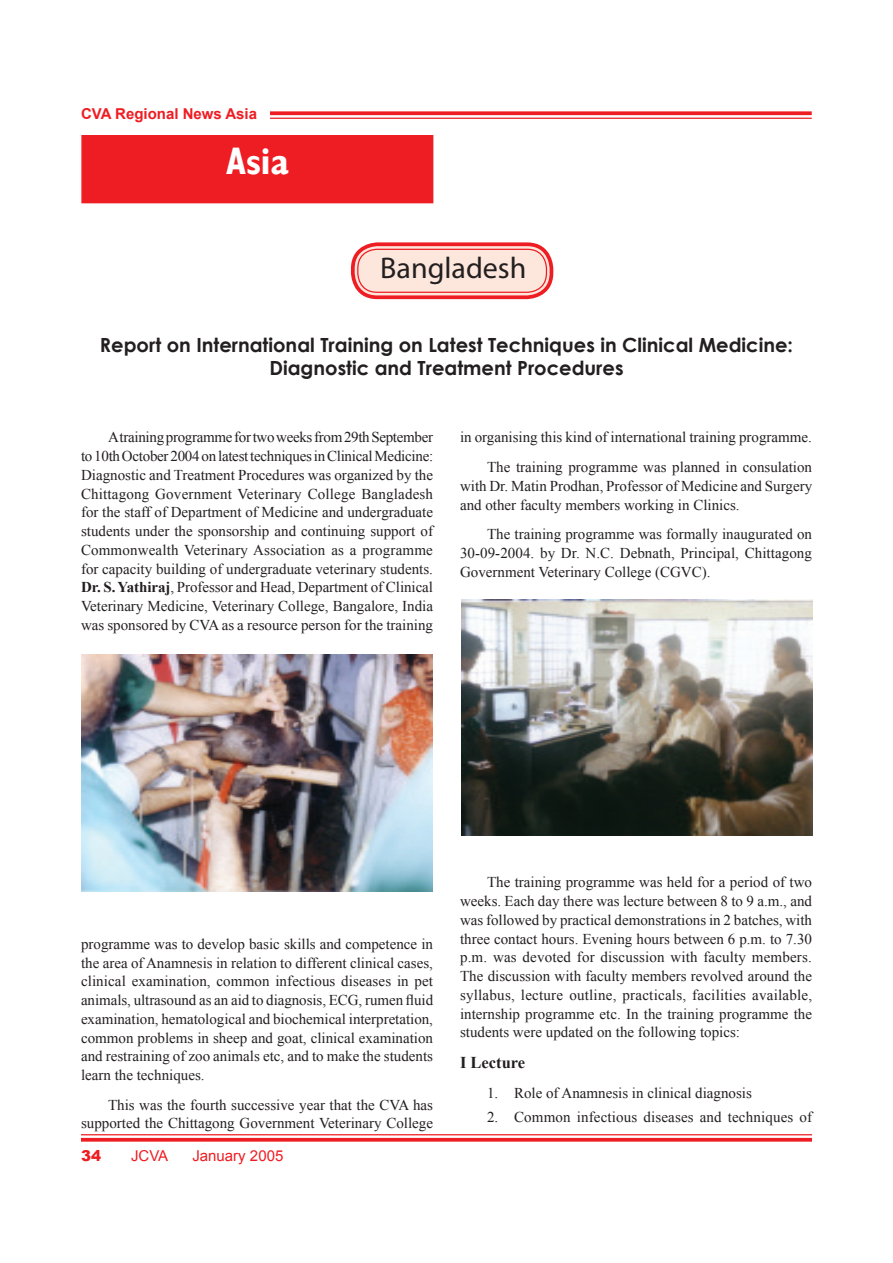
<style>
.page{position:relative;width:893px;height:1263px;background:#fff}
.page>*{position:absolute;margin:0;border:0;box-sizing:border-box;transform-origin:0 0}
.t1{font:700 37.5px "Gill Sans Condensed";color:#fff}
.t2{font:30px "Myriad Pro";color:#231f20}
.t3{font:700 19.5px/23.4px "Century Gothic";color:#231f20;text-align:center}
.t4{font:700 16.5px "Times New Roman";color:#231f20}
.t5{font:15px/18.8px "Times New Roman";color:#231f20;text-align:justify}
.t6{font:700 15px "Arial";color:#ee1d23}
.t7{font:15px "Arial";color:#ee1d23}
.t8{font:900 15px "Arial";color:#ee1d23}
.s1{font-weight:700}
</style>
<div class="page">
<svg style="left:270px;top:111px;width:542px;height:4px;fill:#ee1d23"></svg>
<hr style="left:270px;top:118px;width:542px;height:1px;background:#ee1d23">
<hr style="left:81px;top:1134px;width:731px;height:1px;background:#ee1d23">
<svg style="left:81px;top:1138px;width:731px;height:4px;fill:#ee1d23"></svg>
<div style="left:81px;top:135px;width:352px;height:68px;background:#ee1d23"></div>
<div style="left:355px;top:246px;width:195px;height:49px;background:#fde7dc;border-radius:22px"></div>
<div style="left:351px;top:242px;width:202px;height:57px;border:4px solid #ee1d23;border-radius:24px"></div>
<div style="left:357px;top:249px;width:190px;height:44px;border:1px solid #ee1d23;border-radius:19px"></div>
<img style="left:81px;top:655px;width:351px;height:237px">
<img style="left:461px;top:599px;width:351px;height:236px">
<p class="t6" style="left:81px;top:104px;width:178px">CVA Regional News Asia</p>
<h1 class="t1" style="left:226px;top:139px;width:64px">Asia</h1>
<h2 class="t2" style="left:380px;top:250px;width:148px">Bangladesh</h2>
<h3 class="t3" style="left:100px;top:332px;width:695px">Report on International Training on Latest Techniques in Clinical Medicine:<br>Diagnostic and Treatment Procedures</h3>
<p class="t5" style="left:81px;top:428px;width:354px;text-indent:27px">A training programme for two weeks from 29th September to 10th October 2004 on latest techniques in Clinical Medicine:<br>Diagnostic and Treatment Procedures was organized by the Chittagong Government Veterinary College Bangladesh for the staff of Department of Medicine and undergraduate students under the sponsorship and continuing support of Commonwealth Veterinary Association as a programme for capacity building of undergraduate veterinary students.<br><span class="s1">Dr. S. Yathiraj</span>, Professor and Head, Department of Clinical Veterinary Medicine, Veterinary College, Bangalore, India was sponsored by CVA as a resource person for the training</p>
<p class="t5" style="left:460px;top:422px;width:354px;line-height:29.5px;text-align:right">in organising this kind of international training programme.<br>The training programme was planned in consulation</p>
<p class="t5" style="left:460px;top:476px;width:354px">with Dr. Matin Prodhan, Professor of Medicine and Surgery and other faculty members working in Clinics.</p>
<p class="t5" style="left:460px;top:524px;width:353px;text-indent:27px">The training programme was formally inaugurated on 30-09-2004. by Dr. N.C. Debnath, Principal, Chittagong Government Veterinary College (CGVC).</p>
<p class="t5" style="left:81px;top:934px;width:354px">programme was to develop basic skills and competence in the area of Anamnesis in relation to different clinical cases, clinical examination, common infectious diseases in pet animals, ultrasound as an aid to diagnosis, ECG, rumen fluid examination, hematological and biochemical interpretation, common problems in sheep and goat, clinical examination and restraining of zoo animals etc, and to make the students learn the techniques.</p>
<p class="t5" style="left:81px;top:1095px;width:354px;text-align:right">This was the fourth successive year that the CVA has supported the Chittagong Government Veterinary College</p>
<p class="t8" style="left:81px;top:1145px;width:22px">34</p>
<p class="t7" style="left:131px;top:1146px;width:39px">JCVA</p>
<p class="t7" style="left:192px;top:1146px;width:92px">January 2005</p>
<p class="t5" style="left:460px;top:873px;width:354px;text-indent:27px">The training programme was held for a period of two weeks. Each day there was lecture between 8 to 9 a.m., and was followed by practical demonstrations in 2 batches, with three contact hours. Evening hours between 6 p.m. to 7.30 p.m. was devoted for discussion with faculty members.<br>The discussion with faculty members revolved around the syllabus, lecture outline, practicals, facilities available, internship programme etc. In the training programme the students were updated on the following topics:</p>
<p class="t4" style="left:460px;top:1051px;width:67px">I Lecture</p>
<p class="t5" style="left:487px;top:1083px;width:266px">1. Role of Anamnesis in clinical diagnosis</p>
<p class="t5" style="left:487px;top:1107px;width:327px">2. Common infectious diseases and techniques of</p>
</div>
